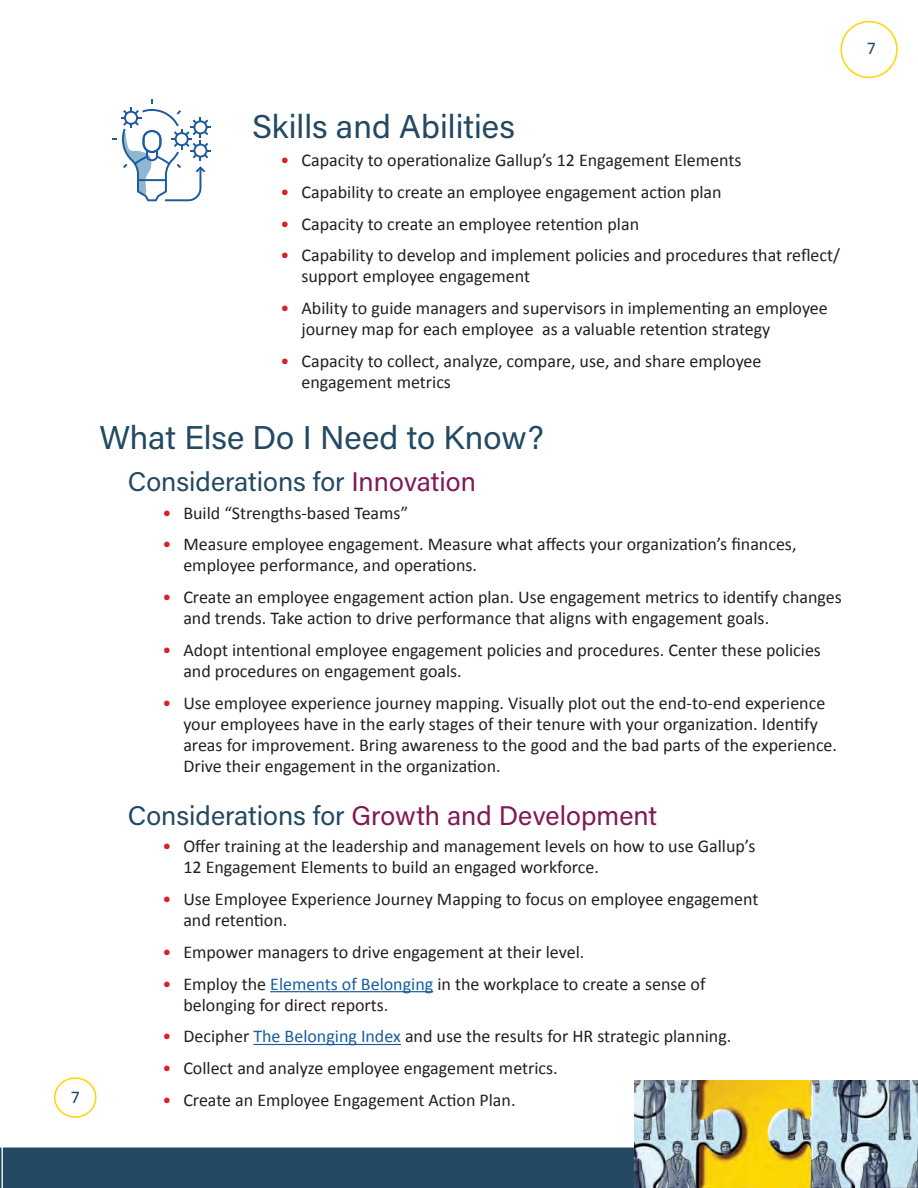
<style>
.page{position:relative;width:918px;height:1188px;background:#fff}
.page>*{position:absolute;margin:0;border:0;box-sizing:border-box;transform-origin:0 0}
.t1{font:33px "Acumin Variable Concept";color:#234963}
.t2{font:27px "Acumin Variable Concept";color:#811955}
.t3{font:27px "Acumin Variable Concept";color:#234963}
.t4{font:18px/21px "Calibri";color:#231f20}
.t5{font:18px "Calibri";color:#234963}
.t6{font:18px "Calibri";color:#d1232a}
.s1{color:#d1232a}
.s2{color:#811955}
.s3{color:#234963}
.s4{color:#175d9e}
</style>
<div class="page">
<svg style="left:112px;top:99px;width:99px;height:102px"></svg>
<div style="left:840px;top:21px;width:58px;height:57px;border:2px solid #fed503;border-radius:50%"></div>
<hr style="left:270px;top:991px;width:163px;height:1px;background:#175d9e">
<hr style="left:253px;top:1044px;width:148px;height:1px;background:#175d9e">
<img style="left:635px;top:1080px;width:283px;height:68px">
<div style="left:54px;top:1077px;width:43px;height:41px;border:2px solid #fed503;border-radius:50%"></div>
<svg style="left:0;top:1148px;width:918px;height:40px"></svg>
<h2 class="t1" style="left:252px;top:104px;width:265px">Skills and Abilities</h2>
<p class="t4" style="left:280px;top:150px;width:463px"><span class="s1">•</span> Capacity to operationalize Gallup’s 12 Engagement Elements</p>
<p class="t4" style="left:280px;top:181px;width:443px"><span class="s1">•</span> Capability to create an employee engagement action plan</p>
<p class="t4" style="left:280px;top:213px;width:360px"><span class="s1">•</span> Capacity to create an employee retention plan</p>
<p class="t4" style="left:302px;top:245px;width:540px;text-indent:-21px"><span class="s1">•</span> Capability to develop and implement policies and procedures that reflect/ support employee engagement</p>
<p class="t4" style="left:302px;top:298px;width:528px;text-indent:-21px"><span class="s1">•</span> Ability to guide managers and supervisors in implementing an employee journey map for each employee as a valuable retention strategy</p>
<p class="t4" style="left:302px;top:351px;width:462px;text-indent:-21px"><span class="s1">•</span> Capacity to collect, analyze, compare, use, and share employee engagement metrics</p>
<h2 class="t1" style="left:99px;top:415px;width:446px">What Else Do I Need to Know?</h2>
<h3 class="t3" style="left:128px;top:463px;width:350px">Considerations for <span class="s2">Innovation</span></h3>
<p class="t4" style="left:162px;top:502px;width:247px"><span class="s1">•</span> Build “Strengths-based Teams”</p>
<p class="t4" style="left:183px;top:534px;width:615px;text-indent:-21px"><span class="s1">•</span> Measure employee engagement. Measure what affects your organization’s finances, employee performance, and operations.</p>
<p class="t4" style="left:183px;top:587px;width:660px;text-indent:-21px"><span class="s1">•</span> Create an employee engagement action plan. Use engagement metrics to identify changes and trends. Take action to drive performance that aligns with engagement goals.</p>
<p class="t4" style="left:183px;top:640px;width:639px;text-indent:-21px"><span class="s1">•</span> Adopt intentional employee engagement policies and procedures. Center these policies and procedures on engagement goals.</p>
<p class="t6" style="left:162px;top:691px;width:10px">•</p>
<p class="t4" style="left:183px;top:692px;width:655px">Use employee experience journey mapping. Visually plot out the end-to-end experience your employees have in the early stages of their tenure with your organization. Identify areas for improvement. Bring awareness to the good and the bad parts of the experience.</p>
<p class="t4" style="left:183px;top:755px;width:319px">Drive their engagement in the organization.</p>
<h3 class="t2" style="left:128px;top:797px;width:531px"><span class="s3">Considerations for</span> Growth and Development</h3>
<p class="t4" style="left:183px;top:836px;width:574px;text-indent:-21px"><span class="s1">•</span> Offer training at the leadership and management levels on how to use Gallup’s<br>12 Engagement Elements to build an engaged workforce.</p>
<p class="t4" style="left:183px;top:889px;width:577px;text-indent:-21px"><span class="s1">•</span> Use Employee Experience Journey Mapping to focus on employee engagement and retention.</p>
<p class="t4" style="left:162px;top:941px;width:423px"><span class="s1">•</span> Empower managers to drive engagement at their level.</p>
<p class="t4" style="left:183px;top:973px;width:524px;text-indent:-21px"><span class="s1">•</span> Employ the <span class="s4">Elements of Belonging</span> in the workplace to create a sense of belonging for direct reports.</p>
<p class="t4" style="left:162px;top:1026px;width:571px"><span class="s1">•</span> Decipher <span class="s4">The Belonging Index</span> and use the results for HR strategic planning.</p>
<p class="t4" style="left:162px;top:1058px;width:397px"><span class="s1">•</span> Collect and analyze employee engagement metrics.</p>
<p class="t5" style="left:71px;top:1086px;width:11px">7</p>
<p class="t4" style="left:162px;top:1090px;width:355px"><span class="s1">•</span> Create an Employee Engagement Action Plan.</p>
<p class="t5" style="left:867px;top:37px;width:11px">7</p>
</div>
